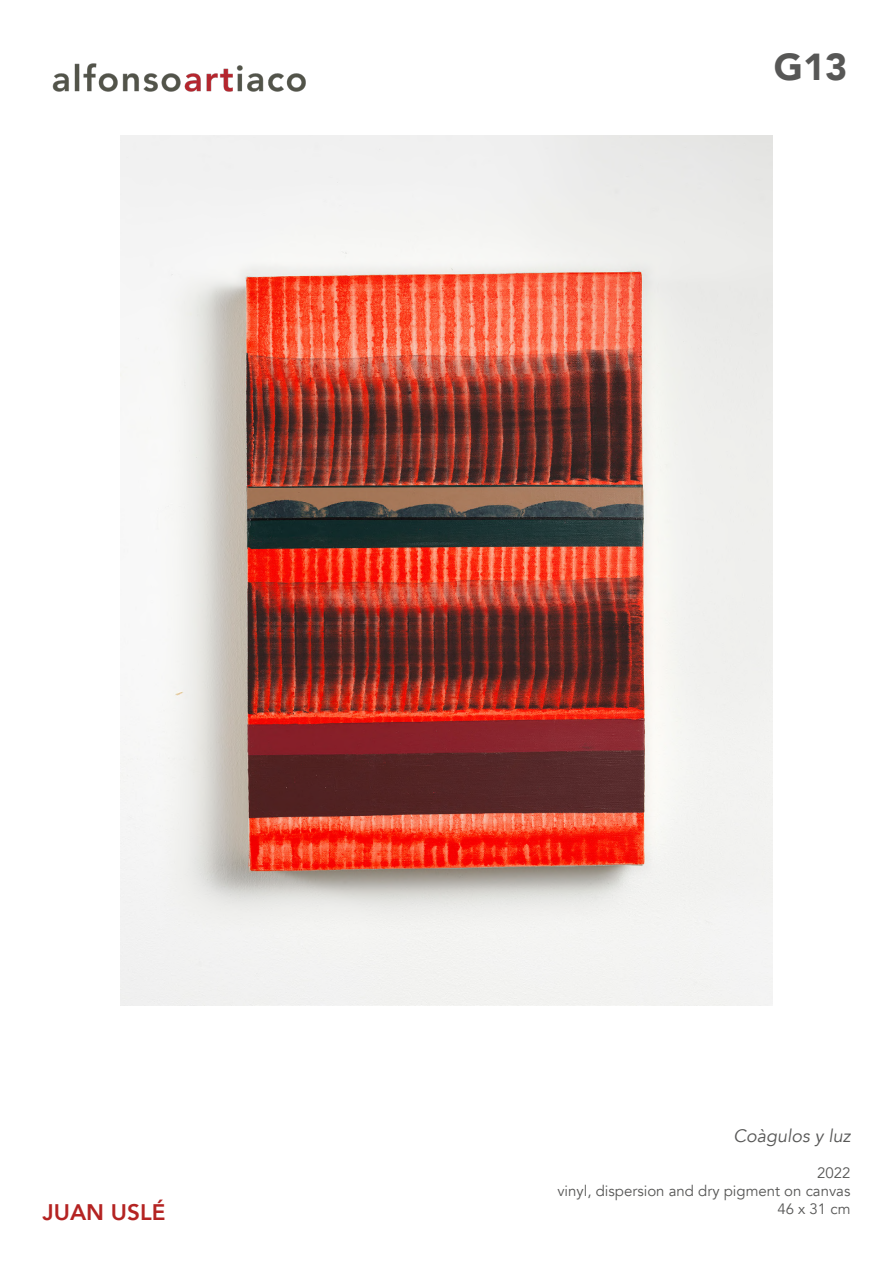
<style>
.page{position:relative;width:893px;height:1263px;background:#fff}
.page>*{position:absolute;margin:0;border:0;box-sizing:border-box;transform-origin:0 0}
.t1{font:900 37.5px "Avenir";color:#575756}
.t2{font:800 22.5px "Avenir";color:#b42322}
.t3{font:italic 18px "Avenir";color:#575756}
.t4{font:15px/18px "Avenir";color:#575756;text-align:right}
</style>
<div class="page">
<img style="left:52px;top:63px;width:254px;height:29px">
<img style="left:120px;top:135px;width:653px;height:870px">
<h1 class="t1" style="left:774px;top:35px;width:75px">G13</h1>
<p class="t3" style="left:733px;top:1125px;width:119px">Coàgulos y luz</p>
<p class="t4" style="left:557px;top:1164px;width:295px">2022<br>vinyl, dispersion and dry pigment on canvas</p>
<h2 class="t2" style="left:43px;top:1194px;width:124px">JUAN USLÉ</h2>
<p class="t4" style="left:777px;top:1200px;width:75px">46 x 31 cm</p>
</div>
